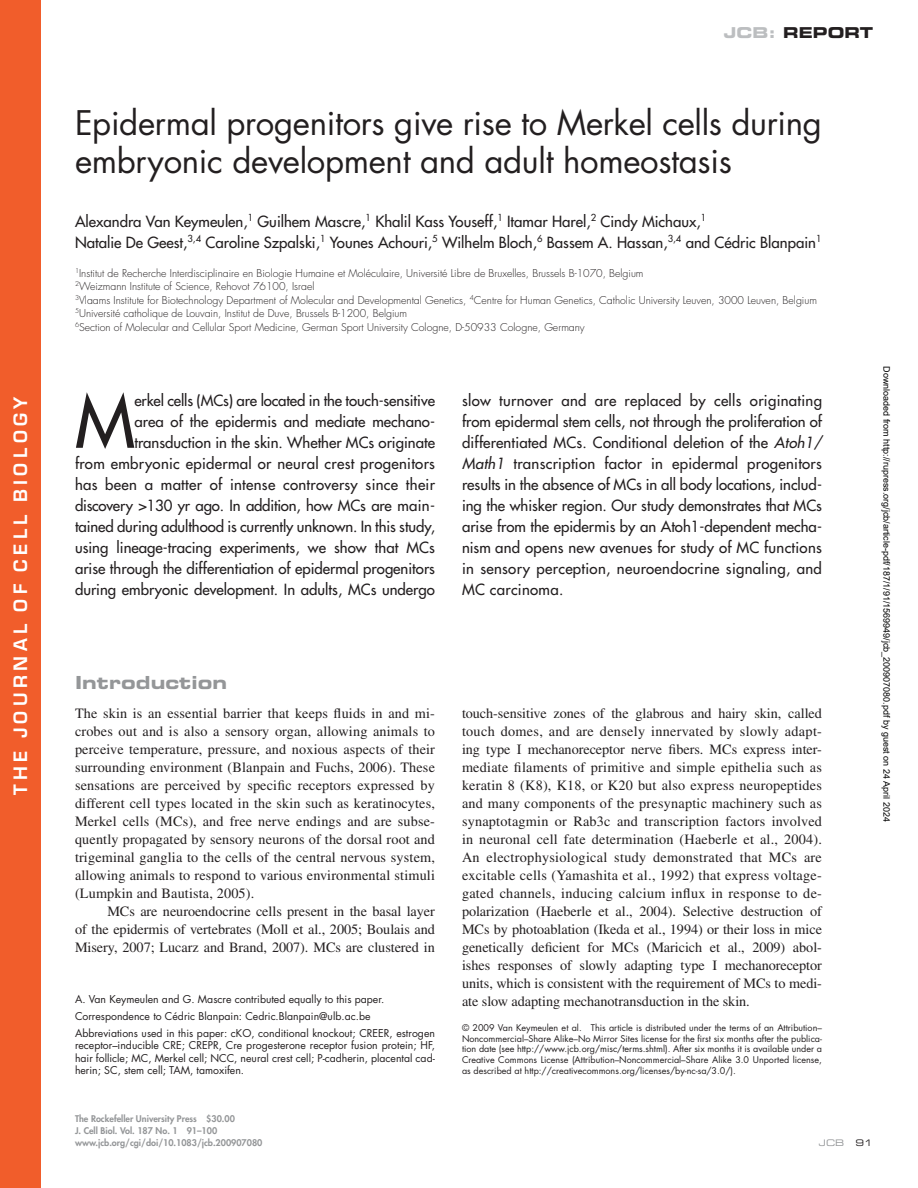
<style>
.page{position:relative;width:918px;height:1188px;background:#fff}
.page>*{position:absolute;margin:0;border:0;box-sizing:border-box;transform-origin:0 0}
.t1{font:500 70.65px "Futura Std";color:#231f20}
.t2{font:33px/38.2px "Futura Std";letter-spacing:-.01em;color:#231f20}
.t3{font:600 18px "Eurostile";letter-spacing:.25em;color:#fff}
.t4{font:18px "Eurostile LT Std Bold Ex 2";letter-spacing:.005em;color:#949698}
.t5{font:500 15px/21px "Futura Std";color:#231f20;text-align:right}
.t6{font:15px "Eurostile LT Std Bold Ex 2";color:#231f20}
.t7{font:14.25px/18px "Times LT Std";letter-spacing:-.005em;color:#231f20;text-align:justify}
.t8{font:300 10.5px/13.5px "Futura Std";color:#231f20}
.t9{font:10.5px/16.8px "Futura Std";color:#231f20}
.t10{font:9px/10.8px "Futura Std";color:#231f20;text-align:justify}
.t11{font:800 9px/12px "Futura Std";color:#949698}
.t12{font:9px "Arial";color:#000}
.t13{font:9px "Eurostile LT Std Ex 2";color:#949698}
.t14{font:9px "Eurostile LT Std Ex 2";color:#231f20}
.s1{color:#bcbec0}
.s2{font-style:italic}
</style>
<div class="page">
<div style="left:0;top:0;width:40px;height:1188px;background:#f15d2b"></div>
<p class="t3" style="left:13px;top:795px;width:400px;rotate:-90deg">THE JOURNAL OF CELL BIOLOGY</p>
<p class="t6" style="left:724px;top:22px;width:151px"><span class="s1">JCB:</span> REPORT</p>
<h2 class="t2" style="left:75px;top:104px;width:749px">Epidermal progenitors give rise to Merkel cells during embryonic development and adult homeostasis</h2>
<p class="t5" style="left:75px;top:212px;width:748px;text-align:left">Alexandra Van Keymeulen,<sup>1</sup> Guilhem Mascre,<sup>1</sup> Khalil Kass Youseff,<sup>1</sup> Itamar Harel,<sup>2</sup> Cindy Michaux,<sup>1<br></sup>Natalie De Geest,<sup>3,4</sup> Caroline Szpalski,<sup>1</sup> Younes Achouri,<sup>5</sup> Wilhelm Bloch,<sup>6</sup> Bassem A. Hassan,<sup>3,4</sup> and Cédric Blanpain<sup>1</sup></p>
<p class="t8" style="left:75px;top:267px;width:744px"><sup>1</sup>Institut de Recherche Interdisciplinaire en Biologie Humaine et Moléculaire, Université Libre de Bruxelles, Brussels B-1070, Belgium<br><sup>2</sup>Weizmann Institute of Science, Rehovot 76100, Israel<br><sup>3</sup>Vlaams Institute for Biotechnology Department of Molecular and Developmental Genetics, <sup>4</sup>Centre for Human Genetics, Catholic University Leuven, 3000 Leuven, Belgium <sup>5</sup>Université catholique de Louvain, Institut de Duve, Brussels B-1200, Belgium<br><sup>6</sup>Section of Molecular and Cellular Sport Medicine, German Sport University Cologne, D-50933 Cologne, Germany</p>
<h1 class="t1" style="left:75px;top:378px;width:62px">M</h1>
<p class="t5" style="left:75px;top:390px;width:362px">erkel cells (MCs) are located in the touch-sensitive<br>area of the epidermis and mediate mechano&shy;transduction in the skin. Whether MCs originate<br>from embryonic epidermal or neural crest progenitors has been a matter of intense controversy since their discovery &gt;130 yr ago. In addition, how MCs are main&shy;tained during adulthood is currently unknown. In this study, using lineage-tracing experiments, we show that MCs arise through the differentiation of epidermal progenitors during embryonic development. In adults, MCs undergo</p>
<p class="t5" style="left:462px;top:390px;width:362px;text-align:justify">slow turnover and are replaced by cells originating from epidermal stem cells, not through the proliferation of differentiated MCs. Conditional deletion of the <span class="s2">Atoh1/ Math1</span> transcription factor in epidermal progenitors results in the absence of MCs in all body locations, includ&shy;ing the whisker region. Our study demonstrates that MCs arise from the epidermis by an Atoh1-dependent mecha&shy;nism and opens new avenues for study of MC functions in sensory perception, neuroendocrine signaling, and MC carcinoma.</p>
<p class="t4" style="left:75px;top:670px;width:154px">Introduction</p>
<p class="t7" style="left:75px;top:704px;width:362px">The skin is an essential barrier that keeps fluids in and mi&shy;crobes out and is also a sensory organ, allowing animals to perceive temperature, pressure, and noxious aspects of their surrounding environment (Blanpain and Fuchs, 2006). These sensations are perceived by specific receptors expressed by different cell types located in the skin such as keratinocytes, Merkel cells (MCs), and free nerve endings and are subse&shy;quently propagated by sensory neurons of the dorsal root and trigeminal ganglia to the cells of the central nervous system, allowing animals to respond to various environmental stimuli (Lumpkin and Bautista, 2005).</p>
<p class="t7" style="left:75px;top:902px;width:362px;text-indent:32px">MCs are neuroendocrine cells present in the basal layer of the epidermis of vertebrates (Moll et al., 2005; Boulais and Misery, 2007; Lucarz and Brand, 2007). MCs are clustered in</p>
<p class="t9" style="left:75px;top:991px;width:362px">A. Van Keymeulen and G. Mascre contributed equally to this paper.<br>Correspondence to Cédric Blanpain: Cedric.Blanpain@ulb.ac.be<br>Abbreviations used in this paper: cKO, conditional knockout; CREER, estrogen</p>
<p class="t9" style="left:75px;top:1039px;width:362px;line-height:12.3px;text-align:justify">receptor–inducible CRE; CREPR, Cre progesterone receptor fusion protein; HF, hair follicle; MC, Merkel cell; NCC, neural crest cell; P-cadherin, placental cad&shy;herin; SC, stem cell; TAM, tamoxifen.</p>
<p class="t7" style="left:462px;top:704px;width:362px">touch-sensitive zones of the glabrous and hairy skin, called touch domes, and are densely innervated by slowly adapt&shy;ing type I mechanoreceptor nerve fibers. MCs express inter&shy;mediate filaments of primitive and simple epithelia such as keratin 8 (K8), K18, or K20 but also express neuropeptides and many components of the presynaptic machinery such as synaptotagmin or Rab3c and transcription factors involved in neuronal cell fate determination (Haeberle et al., 2004).<br>An electrophysiological study demonstrated that MCs are excitable cells (Yamashita et al., 1992) that express voltage&shy;gated channels, inducing calcium influx in response to de&shy;polarization (Haeberle et al., 2004). Selective destruction of MCs by photoablation (Ikeda et al., 1994) or their loss in mice genetically deficient for MCs (Maricich et al., 2009) abol&shy;ishes responses of slowly adapting type I mechanoreceptor units, which is consistent with the requirement of MCs to medi&shy;ate slow adapting mechanotransduction in the skin.</p>
<p class="t10" style="left:462px;top:1022px;width:362px">© 2009 Van Keymeulen et al. This article is distributed under the terms of an Attribution– Noncommercial–Share Alike–No Mirror Sites license for the first six months after the publica&shy;tion date (see http://www.jcb.org/misc/terms.shtml). After six months it is available under a Creative Commons License (Attribution–Noncommercial–Share Alike 3.0 Unported license, as described at http://creativecommons.org/licenses/by-nc-sa/3.0/).</p>
<p class="t12" style="left:890px;top:366px;width:457px;rotate:90deg">Downloaded from http://rupress.org/jcb/article-pdf/187/1/91/1569949/jcb_200907080.pdf by guest on 24 April 2024</p>
<p class="t11" style="left:75px;top:1112px;width:189px">The Rockefeller University Press $30.00<br>J. Cell Biol. Vol. 187 No. 1 91–100 www.jcb.org/cgi/doi/10.1083/jcb.200907080</p>
<p class="t13" style="left:819px;top:1136px;width:27px">JCB</p>
<p class="t14" style="left:856px;top:1136px;width:19px">91</p>
</div>
